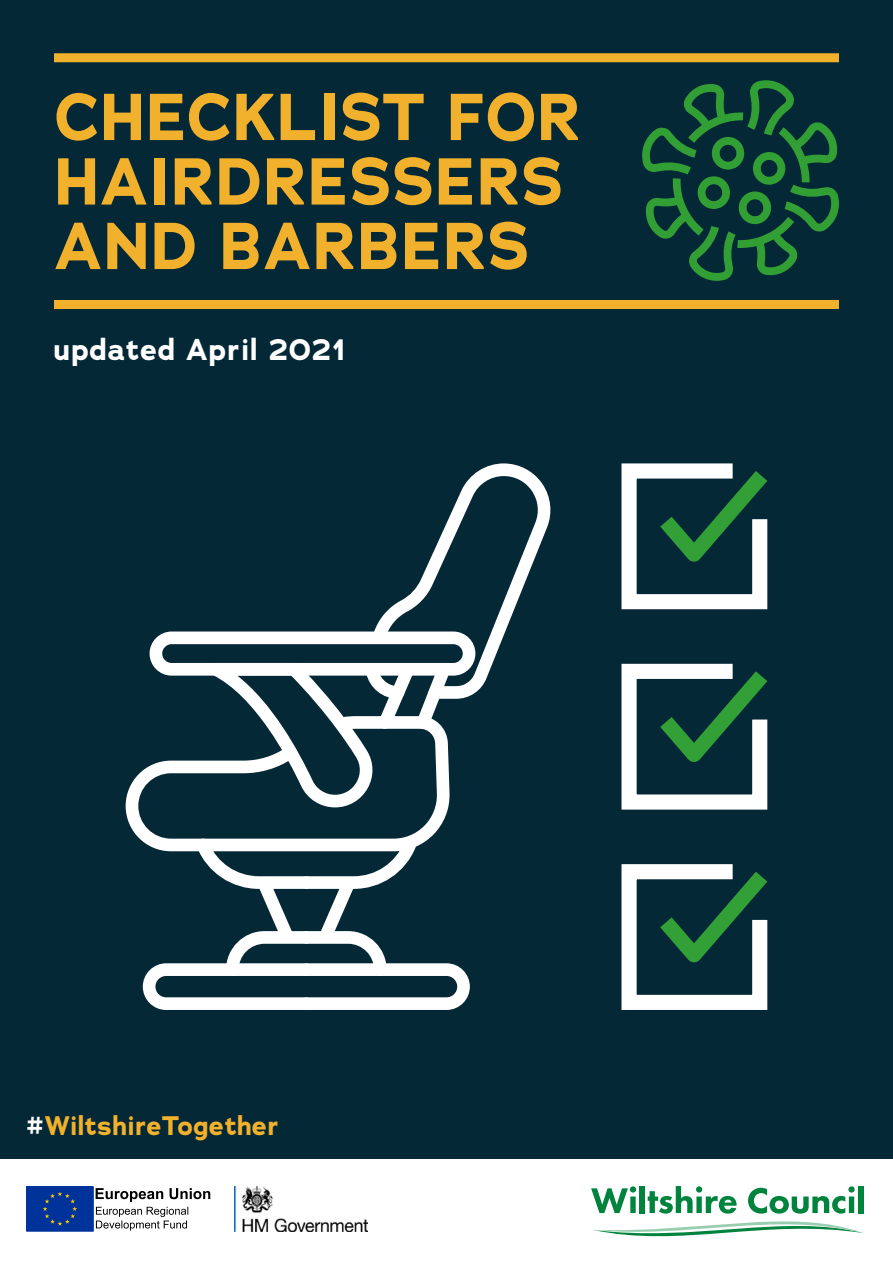
<style>
.page{position:relative;width:893px;height:1263px;background:#042836}
.page>*{position:absolute;margin:0;border:0;box-sizing:border-box;transform-origin:0 0}
.t1{font:700 66px/64.5px "Adrianna";letter-spacing:.015em;color:#f1b12c}
.t2{font:700 30px "Adrianna";letter-spacing:.02em;color:#fff}
.t3{font:700 26.85px "Adrianna";color:#f1b12c}
.s1{color:#fff}
</style>
<div class="page">
<div style="left:0;top:1160px;width:893px;height:103px;background:#fff"></div>
<svg style="left:96px;top:1188px;width:114px;height:42px"></svg>
<div style="left:27px;top:1187px;width:66px;height:44px;background:#039"></div>
<div style="left:26px;top:1187px;width:67px;height:44px;border:1px solid #039"></div>
<svg style="left:43px;top:1191px;width:34px;height:35px"></svg>
<img style="left:235px;top:1187px;width:133px;height:44px">
<svg style="left:126px;top:463px;width:425px;height:547px"></svg>
<svg style="left:621px;top:463px;width:147px;height:147px"></svg>
<svg style="left:621px;top:864px;width:147px;height:146px"></svg>
<svg style="left:621px;top:663px;width:147px;height:147px"></svg>
<div style="left:54px;top:300px;width:785px;height:9px;background:#f1b12c"></div>
<div style="left:54px;top:53px;width:785px;height:9px;background:#f1b12c"></div>
<svg style="left:642px;top:80px;width:197px;height:201px"></svg>
<svg style="left:591px;top:1186px;width:273px;height:50px"></svg>
<p class="t1" style="left:54px;top:85px;width:528px">CHECKLIST FOR<br>HAIRDRESSERS<br>AND BARBERS</p>
<p class="t2" style="left:53px;top:330px;width:294px">updated April 2021</p>
<p class="t3" style="left:26px;top:1107px;width:254px"><span class="s1">#</span>WiltshireTogether</p>
</div>
